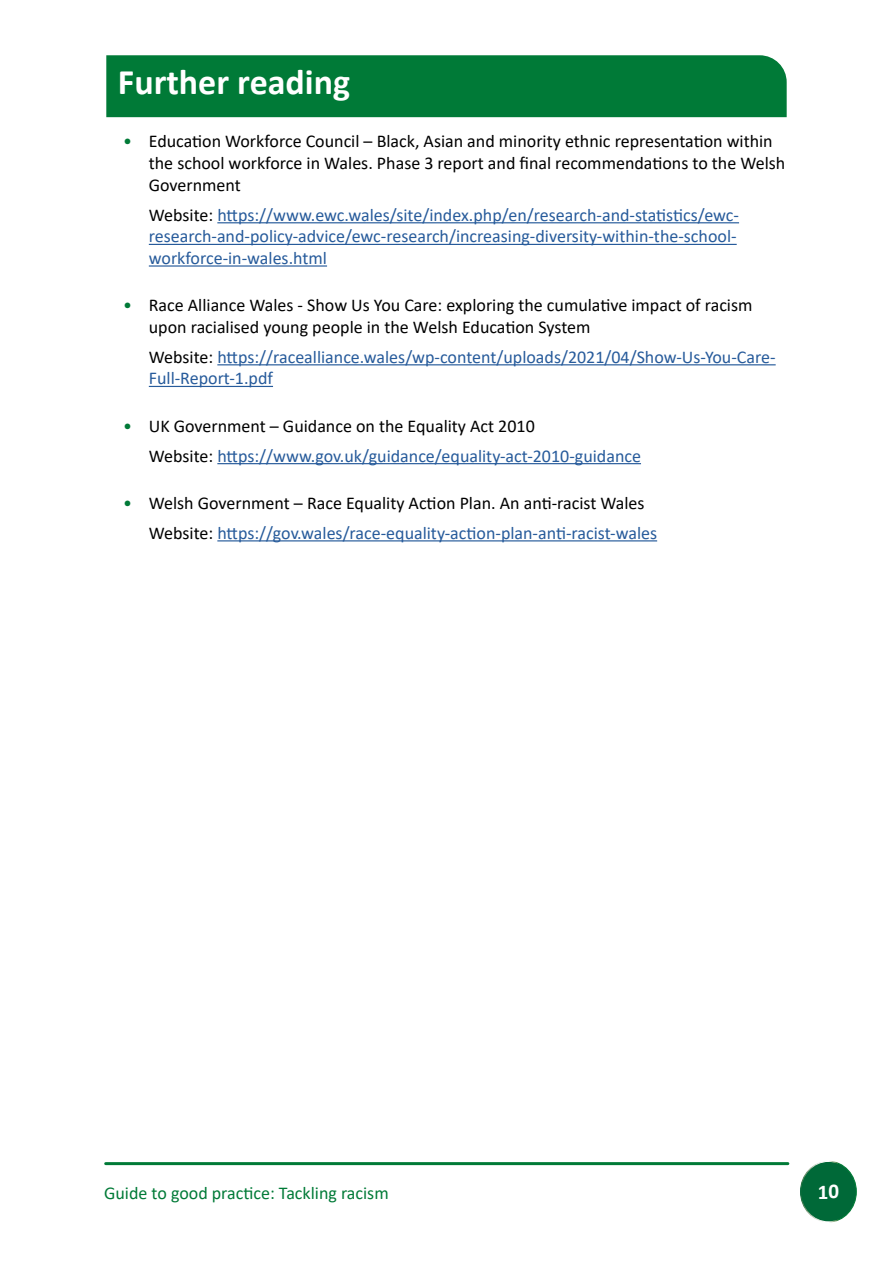
<style>
.page{position:relative;width:893px;height:1263px;background:#fff}
.page>*{position:absolute;margin:0;border:0;box-sizing:border-box;transform-origin:0 0}
.Heading_2{font:700 36px "Calibri";color:#fff}
.t1{font:700 21px "Calibri";color:#fff}
.bullet_points{font:18px/21.6px "Calibri";color:#275b9b}
.t2{font:18px/21.6px "Calibri";color:#000}
.t3{font:18px "Calibri";color:#007a37}
.s1{color:#007a37}
.s2{color:#000}
</style>
<div class="page">
<div style="left:801px;top:1161px;width:55px;height:61px;background:#006938;border-radius:50%"></div>
<div style="left:800px;top:1161px;width:57px;height:61px;border:1px solid #fff;border-radius:50%"></div>
<hr style="left:106px;top:1162px;width:682px;height:3px;background:#017a37">
<div style="left:106px;top:55px;width:681px;height:63px;background:#007a37"></div>
<hr style="left:217px;top:222px;width:522px;height:1px;background:#275b9b">
<hr style="left:149px;top:244px;width:588px;height:1px;background:#275b9b">
<hr style="left:149px;top:265px;width:178px;height:2px;background:#275b9b">
<hr style="left:217px;top:364px;width:559px;height:1px;background:#275b9b">
<hr style="left:149px;top:386px;width:124px;height:1px;background:#275b9b">
<hr style="left:217px;top:463px;width:424px;height:1px;background:#275b9b">
<hr style="left:217px;top:540px;width:440px;height:1px;background:#275b9b">
<h2 class="Heading_2" style="left:118px;top:56px;width:234px">Further reading</h2>
<p class="t2" style="left:149px;top:130px;width:638px;text-indent:-26px"><span class="s1">•</span> Education Workforce Council – Black, Asian and minority ethnic representation within the school workforce in Wales. Phase 3 report and final recommendations to the Welsh<br>Government</p>
<p class="bullet_points" style="left:149px;top:204px;width:592px"><span class="s2">Website:</span> https://www.ewc.wales/site/index.php/en/research-and-statistics/ewc&shy;research-and-policy-advice/ewc-research/increasing-diversity-within-the-school&shy;workforce-in-wales.html</p>
<p class="t2" style="left:149px;top:294px;width:605px;text-indent:-26px"><span class="s1">•</span> Race Alliance Wales - Show Us You Care: exploring the cumulative impact of racism upon racialised young people in the Welsh Education System</p>
<p class="bullet_points" style="left:149px;top:346px;width:628px"><span class="s2">Website:</span> https://racealliance.wales/wp-content/uploads/2021/04/Show-Us-You-Care-<br>Full-Report-1.pdf</p>
<p class="t2" style="left:123px;top:414px;width:413px"><span class="s1">•</span> UK Government – Guidance on the Equality Act 2010</p>
<p class="bullet_points" style="left:149px;top:444px;width:494px"><span class="s2">Website:</span> https://www.gov.uk/guidance/equality-act-2010-guidance</p>
<p class="t2" style="left:123px;top:491px;width:523px"><span class="s1">•</span> Welsh Government – Race Equality Action Plan. An anti-racist Wales</p>
<p class="bullet_points" style="left:149px;top:522px;width:510px"><span class="s2">Website:</span> https://gov.wales/race-equality-action-plan-anti-racist-wales</p>
<p class="t3" style="left:104px;top:1181px;width:286px">Guide to good practice: Tackling racism</p>
<p class="t1" style="left:818px;top:1177px;width:23px">10</p>
</div>
